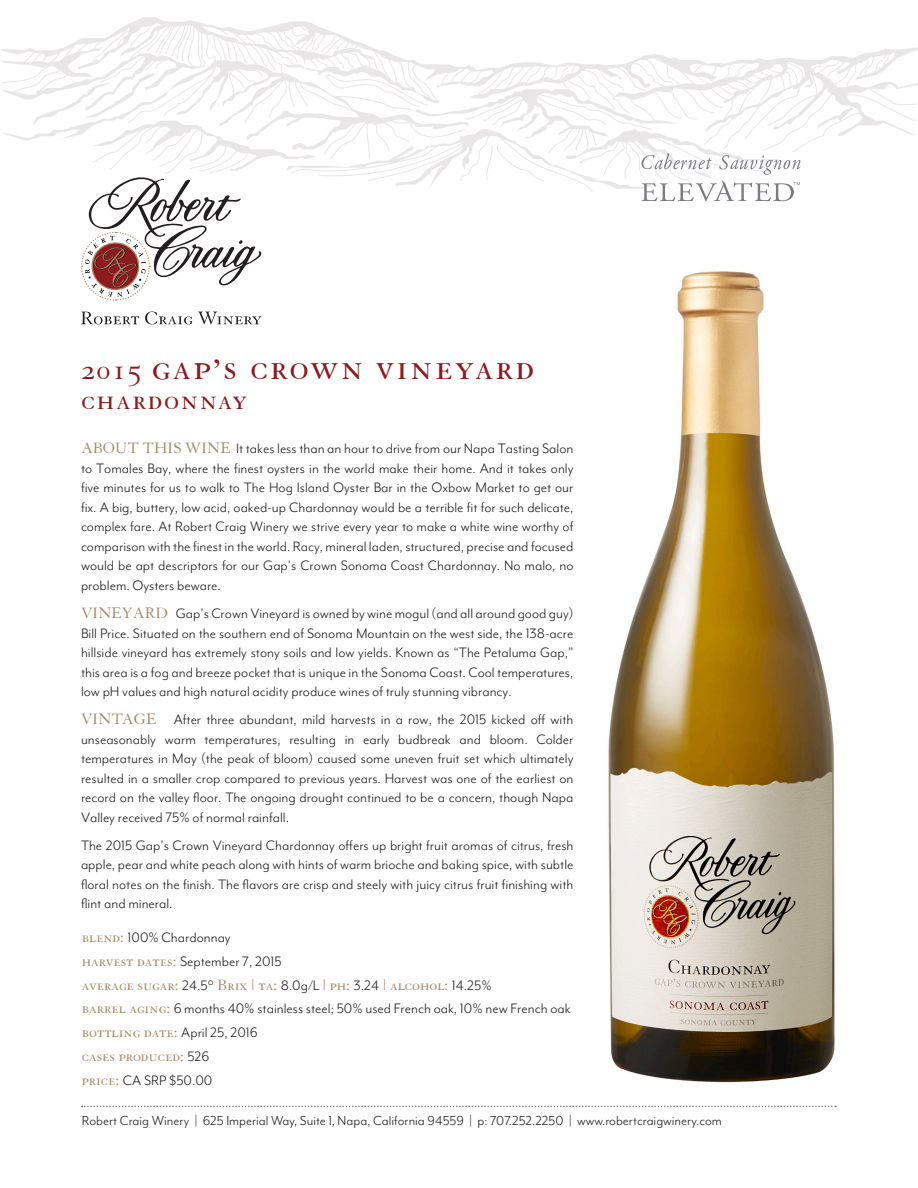
<style>
.page{position:relative;width:918px;height:1188px;background:#fff}
.page>*{position:absolute;margin:0;border:0;box-sizing:border-box;transform-origin:0 0}
.t1{font:40.5px "Granjon SC";letter-spacing:.05em;color:#8d1a1d}
.t2{font:31.5px "Granjon SC";letter-spacing:.05em;color:#8d1a1d}
.t3{font:16.5px "Granjon SC";color:#a48a66}
.space_after_body{font:15.75px/19.5px "Mr Eaves Mod OT";color:#231f20;text-align:justify}
.t4{font:15px "Mr Eaves Mod OT";color:#231f20}
.s1{font-size:31.5px}
.s2{font-family:"Granjon SC";font-size:16.5px;color:#a48a66}
.s3{font-family:"Mr Eaves Mod OT";font-size:15.75px;color:#231f20}
</style>
<div class="page">
<svg style="left:67px;top:17px;width:851px;height:119px"></svg>
<svg style="left:817px;top:106px;width:37px;height:23px"></svg>
<svg style="left:81px;top:311px;width:180px;height:13px"></svg>
<svg style="left:82px;top:1106px;width:754px;height:1px"></svg>
<svg style="left:0;top:46px;width:800px;height:255px"></svg>
<img style="left:589px;top:262px;width:246px;height:821px">
<p class="t1" style="left:81px;top:345px;width:455px"><span class="s1">2015</span> gap’s crown vineyard</p>
<p class="t2" style="left:81px;top:383px;width:168px">chardonnay</p>
<p class="space_after_body" style="left:81px;top:439px;width:494px"><span class="s2">ABOUT THIS WINE</span> It takes less than an hour to drive from our Napa Tasting Salon to Tomales Bay, where the finest oysters in the world make their home. And it takes only five minutes for us to walk to The Hog Island Oyster Bar in the Oxbow Market to get our fix. A big, buttery, low acid, oaked-up Chardonnay would be a terrible fit for such delicate, complex fare. At Robert Craig Winery we strive every year to make a white wine worthy of comparison with the finest in the world. Racy, mineral laden, structured, precise and focused would be apt descriptors for our Gap’s Crown Sonoma Coast Chardonnay. No malo, no problem. Oysters beware.</p>
<p class="space_after_body" style="left:81px;top:604px;width:494px"><span class="s2">VINEYARD</span> Gap’s Crown Vineyard is owned by wine mogul (and all around good guy)<br>Bill Price. Situated on the southern end of Sonoma Mountain on the west side, the 138-acre hillside vineyard has extremely stony soils and low yields. Known as “The Petaluma Gap,” this area is a fog and breeze pocket that is unique in the Sonoma Coast. Cool temperatures, low pH values and high natural acidity produce wines of truly stunning vibrancy.</p>
<p class="space_after_body" style="left:81px;top:710px;width:494px"><span class="s2">VINTAGE</span> After three abundant, mild harvests in a row, the 2015 kicked off with unseasonably warm temperatures, resulting in early budbreak and bloom. Colder temperatures in May (the peak of bloom) caused some uneven fruit set which ultimately resulted in a smaller crop compared to previous years. Harvest was one of the earliest on record on the valley floor. The ongoing drought continued to be a concern, though Napa Valley received 75% of normal rainfall.</p>
<p class="space_after_body" style="left:81px;top:836px;width:494px">The 2015 Gap’s Crown Vineyard Chardonnay offers up bright fruit aromas of citrus, fresh apple, pear and white peach along with hints of warm brioche and baking spice, with subtle floral notes on the finish. The flavors are crisp and steely with juicy citrus fruit finishing with flint and mineral.</p>
<p class="space_after_body" style="left:82px;top:928px;width:150px"><span class="s2">blend:</span> 100% Chardonnay</p>
<p class="space_after_body" style="left:82px;top:952px;width:202px"><span class="s2">harvest dates:</span> September 7, 2015</p>
<p class="t3" style="left:82px;top:976px;width:411px">average sugar: <span class="s3">24.5°</span> Brix | ta: <span class="s3">8.0g/L</span> | ph: <span class="s3">3.24</span> | alcohol: <span class="s3">14.25%</span></p>
<p class="space_after_body" style="left:82px;top:999px;width:490px"><span class="s2">barrel aging:</span> 6 months 40% stainless steel; 50% used French oak, 10% new French oak</p>
<p class="t3" style="left:82px;top:1023px;width:178px">bottling date: <span class="s3">April 25, 2016</span></p>
<p class="t3" style="left:82px;top:1047px;width:129px">cases produced: <span class="s3">526</span></p>
<p class="space_after_body" style="left:82px;top:1071px;width:132px"><span class="s2">price:</span> CA SRP $50.00</p>
<p class="t4" style="left:82px;top:1113px;width:642px">Robert Craig Winery | 625 Imperial Way, Suite 1, Napa, California 94559 | p: 707.252.2250 | www.robertcraigwinery.com</p>
</div>
